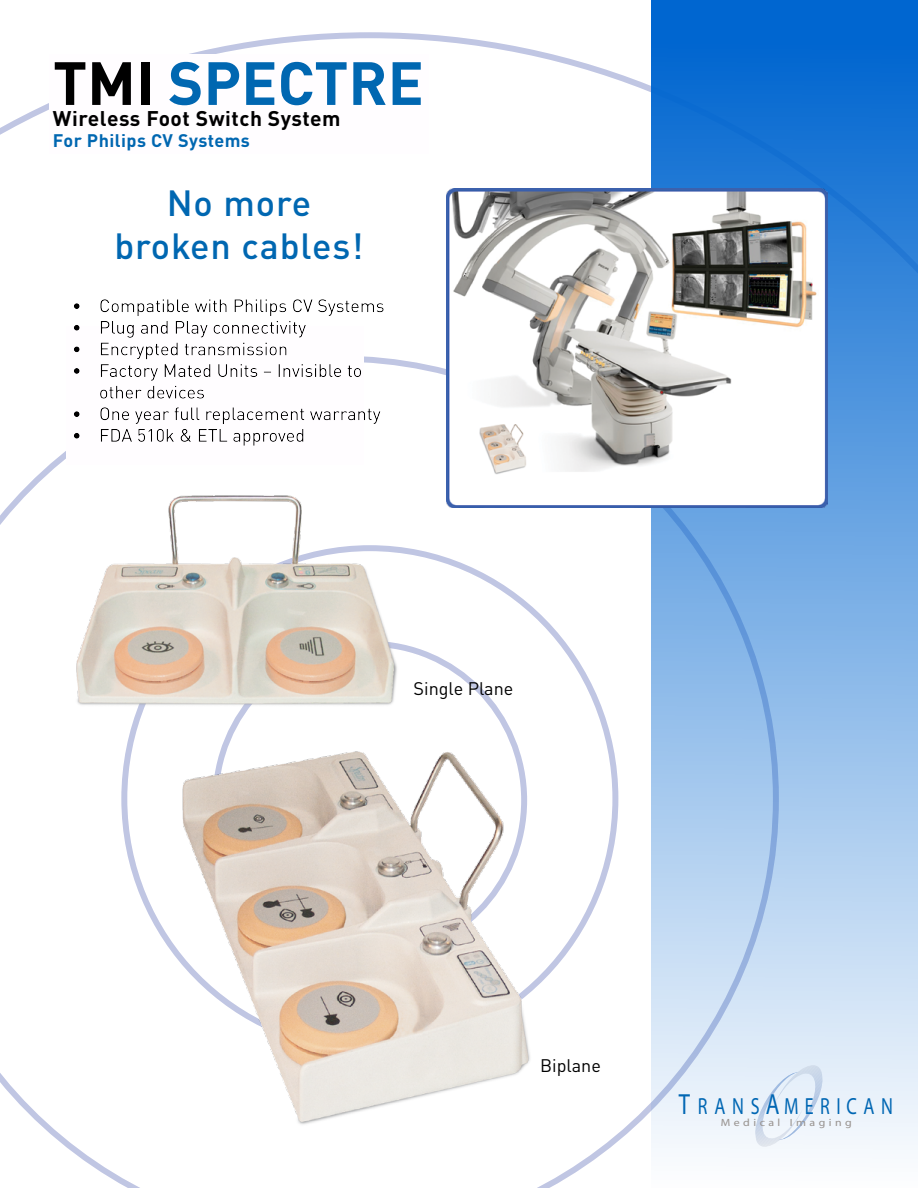
<style>
.page{position:relative;width:918px;height:1188px;background:#fff}
.page>*{position:absolute;margin:0;border:0;box-sizing:border-box;transform-origin:0 0}
.t1{font:700 60px "DINOT";color:#0067b1}
.t2{font:500 36px/43.2px "DINOT";letter-spacing:.025em;color:#0067b1;text-align:center}
.t3{font:23.4px "Myriad";letter-spacing:.37em;color:#0067b1;scale:.77 1}
.Body{font:700 21px "DINOT";letter-spacing:.025em;color:#000}
.Body-2{font:700 18px "DINOT";letter-spacing:.025em;color:#0067b1}
.t4{font:18px "DINOT";color:#000}
.t5{font:10.5px "Myriad";letter-spacing:.29em;color:#a2958a;scale:1.13 1}
.s1{color:#000}
.s2{font-size:29.25px}
</style>
<div class="page">
<svg style="left:0;top:359px;width:651px;height:829px"></svg>
<img style="left:68px;top:482px;width:335px;height:234px">
<img style="left:162px;top:743px;width:386px;height:386px">
<div style="left:66px;top:326px;width:298px;height:139px;background:#fffdff"></div>
<div style="left:59px;top:285px;width:339px;height:169px;background:#000;opacity:.5"></div>
<div style="left:651px;top:0;width:267px;height:1188px;background:linear-gradient(to bottom,#0060cd,#fbfcfd)"></div>
<img style="left:446px;top:188px;width:381px;height:320px">
<p class="t1" style="left:53px;top:44px;width:372px"><span class="s1">TMI</span> SPECTRE</p>
<p class="Body" style="left:53px;top:105px;width:289px">Wireless Foot Switch System</p>
<p class="Body-2" style="left:53px;top:129px;width:199px">For Philips CV Systems</p>
<p class="t2" style="left:114px;top:180px;width:250px">No more broken cables!</p>
<p class="t4" style="left:414px;top:677px;width:101px">Single Plane</p>
<p class="t4" style="left:540px;top:1054px;width:62px">Biplane</p>
<p class="t3" style="left:679px;top:1094px;width:280px"><span class="s2">T</span>RANS<span class="s2">A</span>MERICAN</p>
<p class="t5" style="left:721px;top:1117px;width:117px">Medical Imaging</p>
</div>
